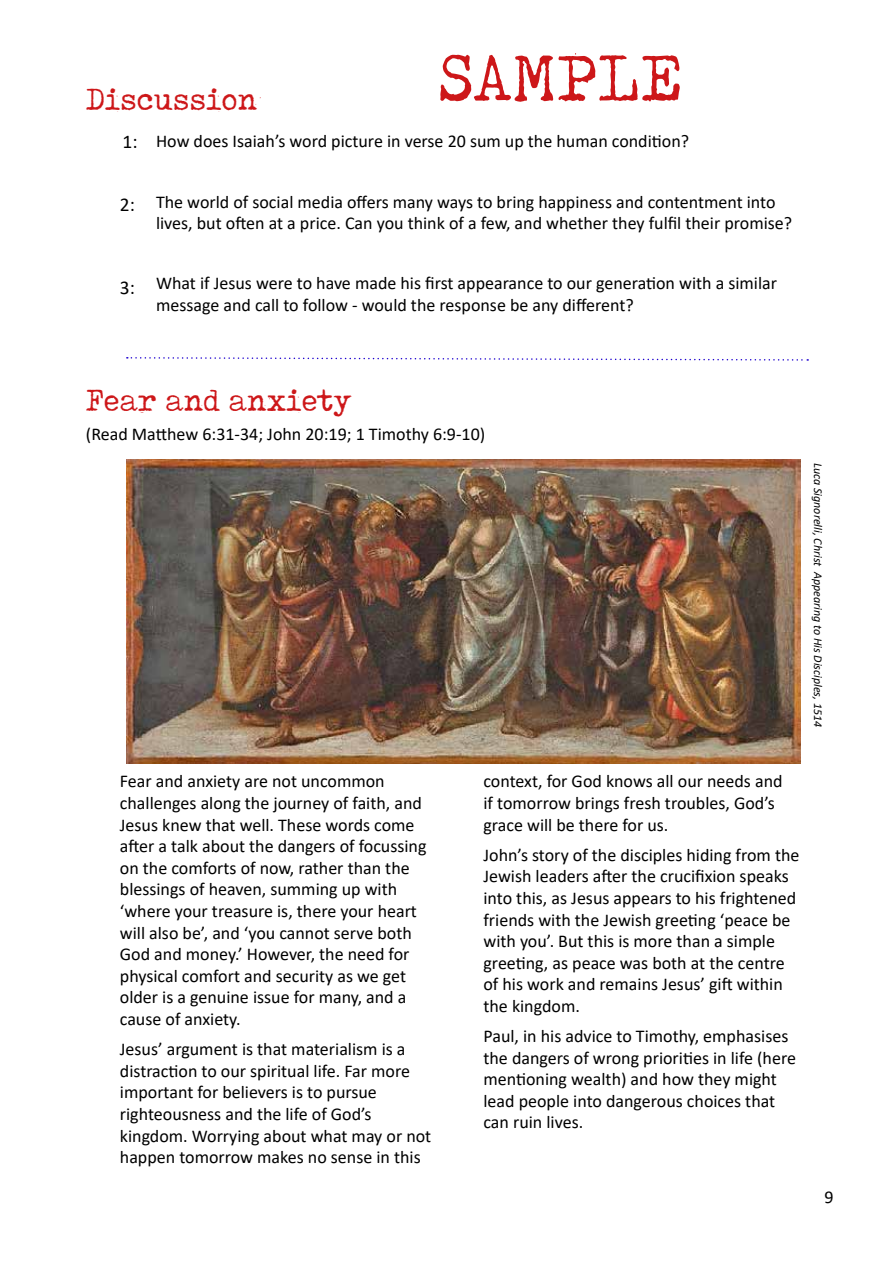
<style>
.page{position:relative;width:893px;height:1263px;background:#fff}
.page>*{position:absolute;margin:0;border:0;box-sizing:border-box;transform-origin:0 0}
.t1{font:73.5px "Tox Typewriter";color:#cd1719}
.t2{font:34.5px "Tox Typewriter";color:#cd1719}
.t3{font:19.5px "Calibri";color:#000}
.t4{font:18px/21.6px "Calibri";color:#000}
.t5{font:italic 12px "Calibri";color:#000}
</style>
<div class="page">
<svg style="left:127px;top:357px;width:681px;height:4px"></svg>
<img style="left:126px;top:460px;width:674px;height:304px">
<h1 class="t1" style="left:437px;top:39px;width:249px">SAMPLE</h1>
<h2 class="t2" style="left:86px;top:81px;width:173px">Discussion</h2>
<p class="t4" style="left:156px;top:130px;width:535px">How does Isaiah’s word picture in verse 20 sum up the human condition?</p>
<p class="t3" style="left:123px;top:128px;width:17px">1:</p>
<p class="t3" style="left:120px;top:191px;width:17px">2:</p>
<p class="t3" style="left:120px;top:274px;width:17px">3:</p>
<p class="t4" style="left:156px;top:190px;width:638px">The world of social media offers many ways to bring happiness and contentment into lives, but often at a price. Can you think of a few, and whether they fulfil their promise?</p>
<p class="t4" style="left:156px;top:272px;width:622px">What if Jesus were to have made his first appearance to our generation with a similar message and call to follow - would the response be any different?</p>
<h2 class="t2" style="left:86px;top:382px;width:267px">Fear and anxiety</h2>
<p class="t4" style="left:86px;top:422px;width:401px">(Read Matthew 6:31-34; John 20:19; 1 Timothy 6:9-10)</p>
<p class="t5" style="left:826px;top:463px;width:266px;rotate:90deg">Luca Signorelli, Christ Appearing to His Disciples, 1514</p>
<p class="t4" style="left:120px;top:770px;width:308px">Fear and anxiety are not uncommon challenges along the journey of faith, and Jesus knew that well. These words come after a talk about the dangers of focussing on the comforts of now, rather than the blessings of heaven, summing up with ‘where your treasure is, there your heart will also be’, and ‘you cannot serve both God and money.’ However, the need for physical comfort and security as we get older is a genuine issue for many, and a cause of anxiety.</p>
<p class="t4" style="left:120px;top:1038px;width:313px">Jesus’ argument is that materialism is a distraction to our spiritual life. Far more important for believers is to pursue righteousness and the life of God’s kingdom. Worrying about what may or not happen tomorrow makes no sense in this</p>
<p class="t4" style="left:483px;top:770px;width:301px">context, for God knows all our needs and if tomorrow brings fresh troubles, God’s grace will be there for us.</p>
<p class="t4" style="left:483px;top:843px;width:318px">John’s story of the disciples hiding from the Jewish leaders after the crucifixion speaks into this, as Jesus appears to his frightened friends with the Jewish greeting ‘peace be with you’. But this is more than a simple greeting, as peace was both at the centre of his work and remains Jesus’ gift within the kingdom.</p>
<p class="t4" style="left:483px;top:1025px;width:314px">Paul, in his advice to Timothy, emphasises the dangers of wrong priorities in life (here mentioning wealth) and how they might lead people into dangerous choices that can ruin lives.</p>
<p class="t4" style="left:825px;top:1186px;width:11px">9</p>
</div>
